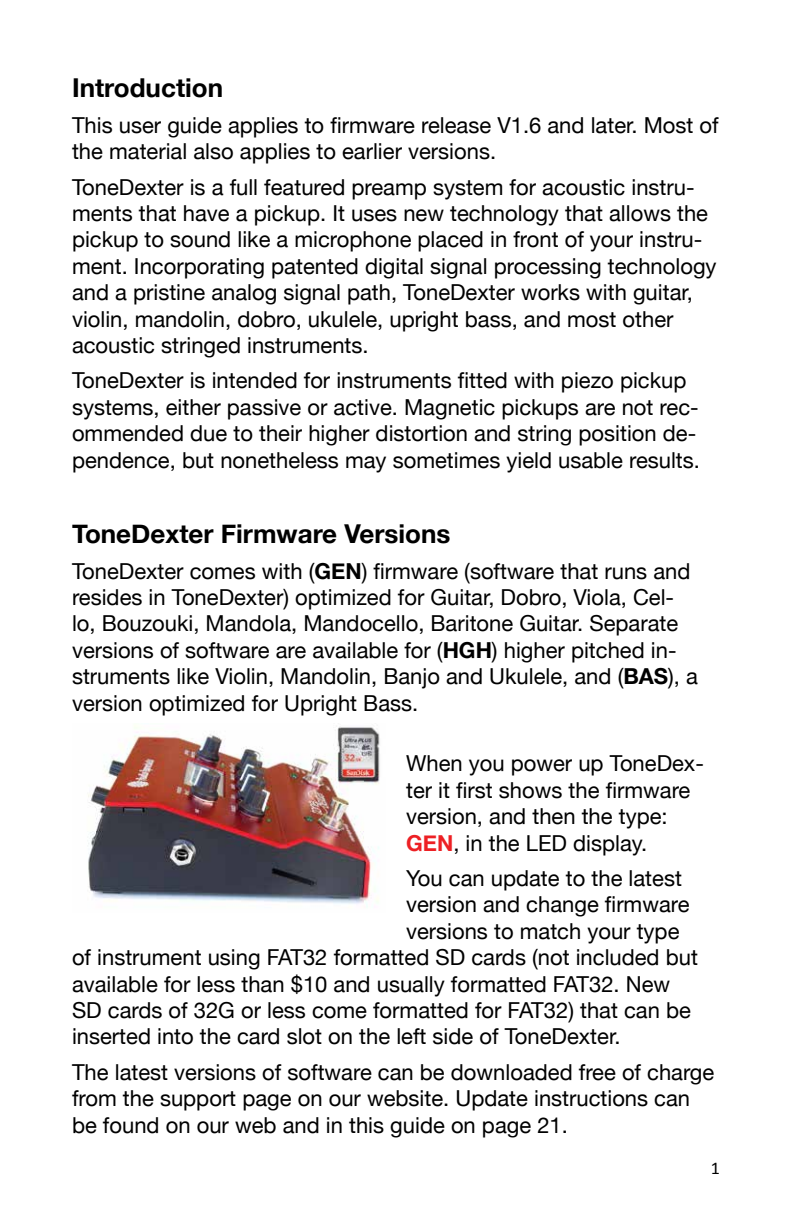
<style>
.page{position:relative;width:792px;height:1224px;background:#fff}
.page>*{position:absolute;margin:0;border:0;box-sizing:border-box;transform-origin:0 0}
.t1{font:700 26px "Helvetica Neue";color:#000}
.t2{font:22px/26.4px "Helvetica Neue";color:#000}
.t3{font:18px "Calibri";color:#000}
.s1{font-weight:700}
.s2{font-weight:700;color:#ed2024}
</style>
<div class="page">
<img style="left:88px;top:725px;width:292px;height:182px">
<p class="t1" style="left:72px;top:68px;width:153px">Introduction</p>
<p class="t2" style="left:72px;top:113px;width:648px">This user guide applies to firmware release V1.6 and later. Most of the material also applies to earlier versions.</p>
<p class="t2" style="left:72px;top:175px;width:646px">ToneDexter is a full featured preamp system for acoustic instru&shy;ments that have a pickup. It uses new technology that allows the pickup to sound like a microphone placed in front of your instru&shy;ment. Incorporating patented digital signal processing technology and a pristine analog signal path, ToneDexter works with guitar, violin, mandolin, dobro, ukulele, upright bass, and most other acoustic stringed instruments.</p>
<p class="t2" style="left:72px;top:369px;width:630px">ToneDexter is intended for instruments fitted with piezo pickup systems, either passive or active. Magnetic pickups are not rec&shy;ommended due to their higher distortion and string position de&shy;pendence, but nonetheless may sometimes yield usable results.</p>
<p class="t1" style="left:72px;top:513px;width:380px">ToneDexter Firmware Versions</p>
<p class="t2" style="left:72px;top:559px;width:627px">ToneDexter comes with (<span class="s1">GEN</span>) firmware (software that runs and resides in ToneDexter) optimized for Guitar, Dobro, Viola, Cel&shy;lo, Bouzouki, Mandola, Mandocello, Baritone Guitar. Separate versions of software are available for (<span class="s1">HGH</span>) higher pitched in&shy;struments like Violin, Mandolin, Banjo and Ukulele, and (<span class="s1">BAS</span>), a version optimized for Upright Bass.</p>
<p class="t2" style="left:406px;top:752px;width:299px">When you power up ToneDex&shy;ter it first shows the firmware version, and then the type:<br><span class="s2">GEN</span>, in the LED display.</p>
<p class="t2" style="left:406px;top:866px;width:277px">You can update to the latest</p>
<p class="t2" style="left:406px;top:893px;width:285px">version and change firmware</p>
<p class="t2" style="left:406px;top:919px;width:275px">versions to match your type</p>
<p class="t2" style="left:72px;top:945px;width:628px">of instrument using FAT32 formatted SD cards (not included but</p>
<p class="t2" style="left:72px;top:972px;width:600px">available for less than $10 and usually formatted FAT32. New</p>
<p class="t2" style="left:72px;top:998px;width:621px">SD cards of 32G or less come formatted for FAT32) that can be</p>
<p class="t2" style="left:72px;top:1025px;width:550px">inserted into the card slot on the left side of ToneDexter.</p>
<p class="t2" style="left:72px;top:1060px;width:644px">The latest versions of software can be downloaded free of charge from the support page on our website. Update instructions can be found on our web and in this guide on page 21.</p>
<p class="t3" style="left:711px;top:1156px;width:11px">1</p>
</div>
